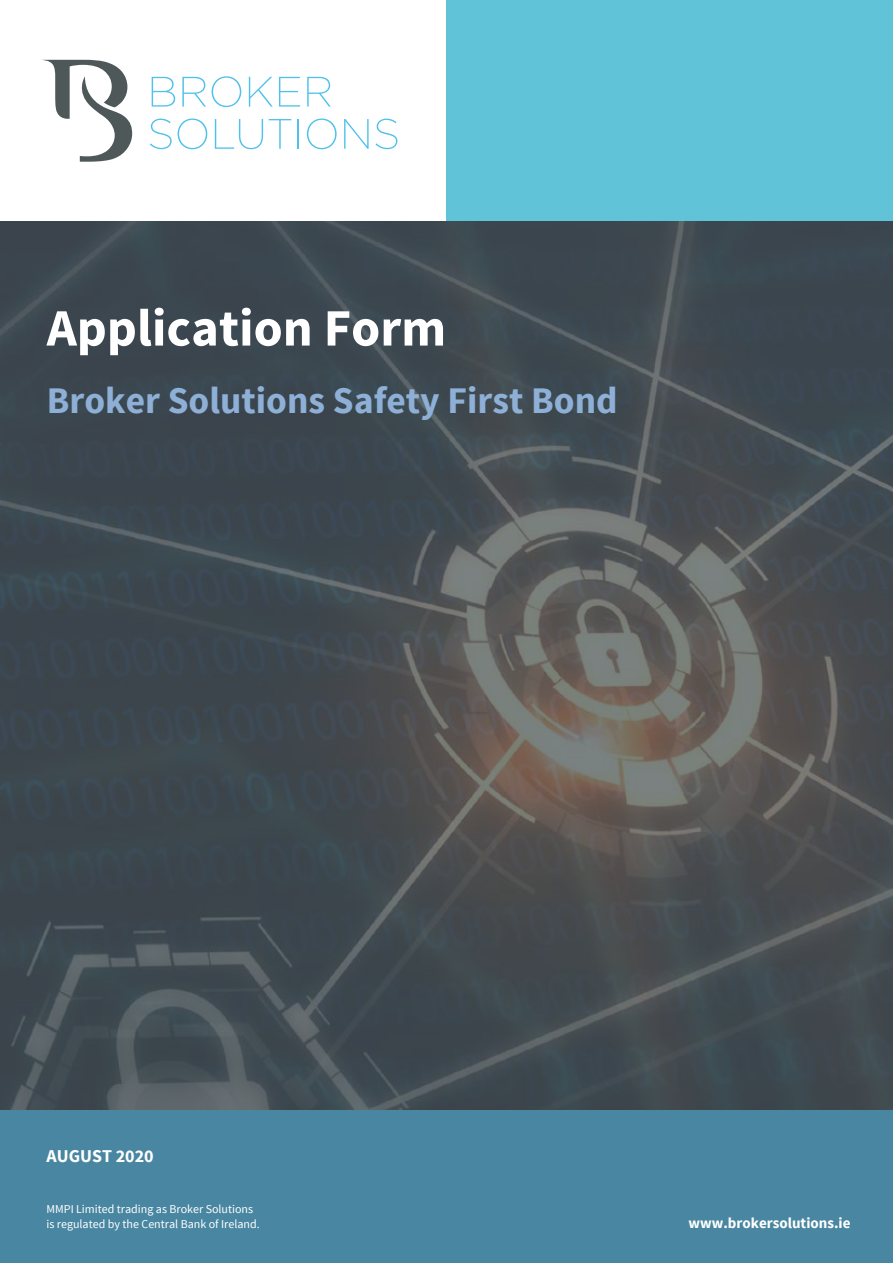
<style>
.page{position:relative;width:893px;height:1263px;background:#fff}
.page>*{position:absolute;margin:0;border:0;box-sizing:border-box;transform-origin:0 0}
.t1{font:700 52.5px "Source Sans Pro";color:#fff}
.t2{font:700 37.5px "Source Sans Pro";color:#8eb0d6}
.t3{font:700 18px "Source Sans Pro";color:#fff}
.t4{font:700 15px "Source Sans Pro";color:#fff}
.t5{font:12px/14.4px "Source Sans Pro";color:#fff}
</style>
<div class="page">
<div style="left:446px;top:0;width:447px;height:221px;background:#61c3d7"></div>
<div style="left:0;top:1110px;width:893px;height:153px;background:#4986a1"></div>
<svg style="left:43px;top:60px;width:89px;height:102px"></svg>
<svg style="left:152px;top:77px;width:23px;height:30px"></svg>
<svg style="left:182px;top:77px;width:24px;height:30px"></svg>
<svg style="left:212px;top:76px;width:29px;height:31px"></svg>
<svg style="left:249px;top:77px;width:24px;height:30px"></svg>
<svg style="left:279px;top:77px;width:21px;height:30px"></svg>
<svg style="left:307px;top:77px;width:24px;height:30px"></svg>
<svg style="left:150px;top:119px;width:22px;height:30px"></svg>
<svg style="left:178px;top:119px;width:29px;height:30px"></svg>
<svg style="left:215px;top:119px;width:48px;height:30px"></svg>
<svg style="left:269px;top:119px;width:22px;height:30px"></svg>
<hr style="left:298px;top:119px;width:1px;height:30px;background:#4fc1ea">
<svg style="left:307px;top:119px;width:30px;height:30px"></svg>
<svg style="left:344px;top:119px;width:25px;height:30px"></svg>
<svg style="left:375px;top:119px;width:22px;height:30px"></svg>
<img style="left:0;top:221px;width:893px;height:889px">
<h1 class="t1" style="left:47px;top:294px;width:401px">Application Form</h1>
<h2 class="t2" style="left:47px;top:376px;width:572px">Broker Solutions Safety First Bond</h2>
<h3 class="t3" style="left:46px;top:1145px;width:109px">AUGUST 2020</h3>
<p class="t5" style="left:46px;top:1202px;width:215px">MMPI Limited trading as Broker Solutions is regulated by the Central Bank of Ireland.</p>
<p class="t4" style="left:689px;top:1214px;width:163px">www.brokersolutions.ie</p>
</div>
